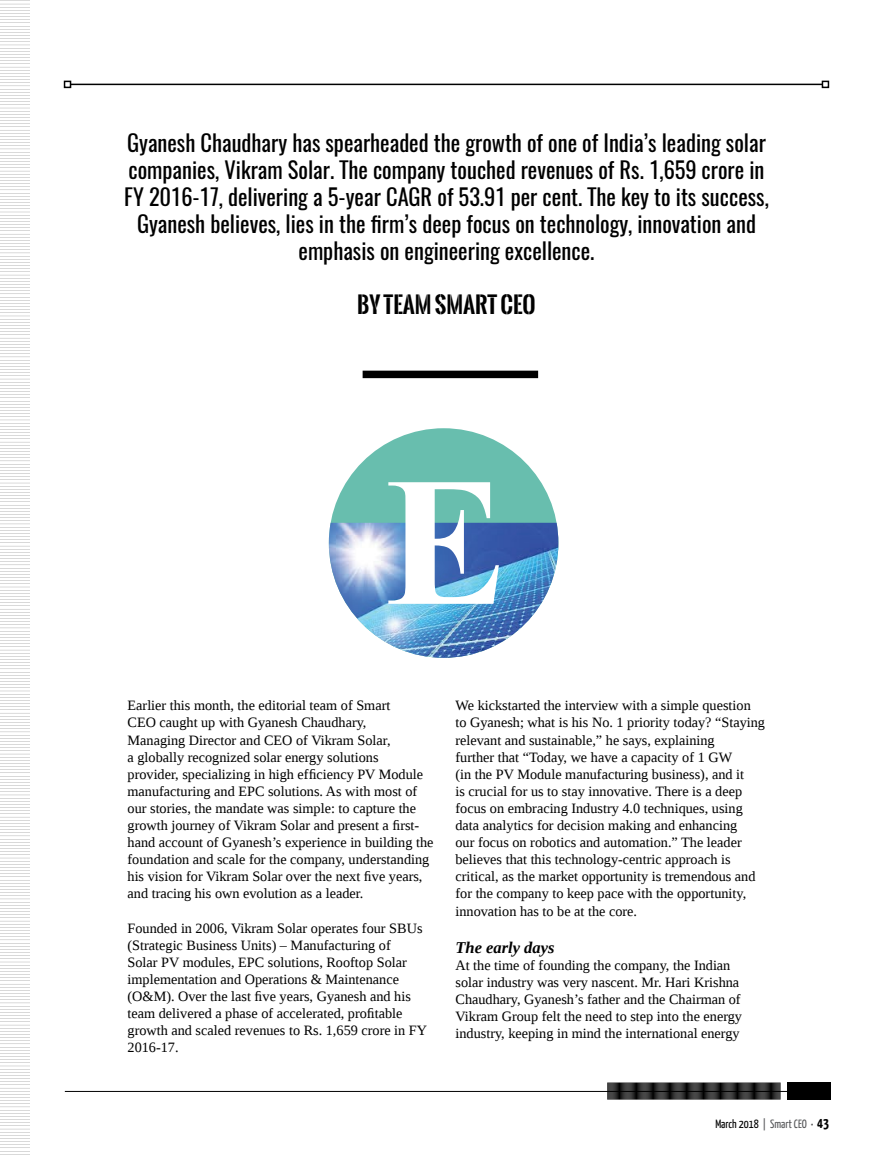
<style>
.page{position:relative;width:893px;height:1157px;background:#fff}
.page>*{position:absolute;margin:0;border:0;box-sizing:border-box;transform-origin:0 0}
.t1{font:22.5px/27px "Oswald";color:#000;text-align:center}
.t2{font:700 22.5px "Oswald Stencil";color:#000}
.t3{font:italic 700 16.5px "Liberation Serif";color:#000}
.t4{font:14.25px/17.1px "Liberation Serif";color:#000}
.t5{font:12px "Yanone Kaffeesatz";color:#58595b}
.s1{color:#000}
.s2{font-weight:700;font-size:15px;color:#000}
</style>
<div class="page">
<hr style="left:65px;top:1091px;width:765px;height:1px;background:#000">
<svg style="left:608px;top:1082px;width:173px;height:17px;background:#323232"></svg>
<div style="left:787px;top:1082px;width:43px;height:17px;background:#000"></div>
<div style="left:329px;top:428px;width:229px;height:230px;background:#68beae;border-radius:50%"></div>
<img style="left:329px;top:523px;width:229px;height:135px">
<svg style="left:0;top:0;width:30px;height:1155px"></svg>
<hr style="left:71px;top:84px;width:751px;height:1px;background:#000">
<div style="left:822px;top:81px;width:7px;height:7px;border:2px solid #000"></div>
<div style="left:64px;top:81px;width:7px;height:7px;border:2px solid #000"></div>
<div style="left:363px;top:371px;width:175px;height:7px;background:#000"></div>
<svg style="left:388px;top:482px;width:111px;height:122px"></svg>
<p class="t1" style="left:124px;top:130px;width:646px">Gyanesh Chaudhary has spearheaded the growth of one of India’s leading solar companies, Vikram Solar. The company touched revenues of Rs. 1,659 crore in FY 2016-17, delivering a 5-year CAGR of 53.91 per cent. The key to its success, Gyanesh believes, lies in the firm’s deep focus on technology, innovation and emphasis on engineering excellence.</p>
<h1 class="t2" style="left:357px;top:288px;width:180px">BY TEAM SMART CEO</h1>
<p class="t4" style="left:128px;top:697px;width:307px">Earlier this month, the editorial team of Smart<br>CEO caught up with Gyanesh Chaudhary,<br>Managing Director and CEO of Vikram Solar,<br>a globally recognized solar energy solutions<br>provider, specializing in high efficiency PV Module manufacturing and EPC solutions. As with most of our stories, the mandate was simple: to capture the growth journey of Vikram Solar and present a first&shy;hand account of Gyanesh’s experience in building the foundation and scale for the company, understanding his vision for Vikram Solar over the next five years, and tracing his own evolution as a leader.</p>
<p class="t4" style="left:128px;top:919px;width:301px">Founded in 2006, Vikram Solar operates four SBUs (Strategic Business Units) – Manufacturing of<br>Solar PV modules, EPC solutions, Rooftop Solar implementation and Operations &amp; Maintenance (O&amp;M). Over the last five years, Gyanesh and his team delivered a phase of accelerated, profitable growth and scaled revenues to Rs. 1,659 crore in FY 2016-17.</p>
<p class="t4" style="left:455px;top:697px;width:311px">We kickstarted the interview with a simple question to Gyanesh; what is his No. 1 priority today? “Staying relevant and sustainable,” he says, explaining<br>further that “Today, we have a capacity of 1 GW<br>(in the PV Module manufacturing business), and it<br>is crucial for us to stay innovative. There is a deep focus on embracing Industry 4.0 techniques, using data analytics for decision making and enhancing<br>our focus on robotics and automation.” The leader believes that this technology-centric approach is critical, as the market opportunity is tremendous and for the company to keep pace with the opportunity, innovation has to be at the core.</p>
<p class="t3" style="left:455px;top:936px;width:100px">The early days</p>
<p class="t4" style="left:455px;top:956px;width:288px">At the time of founding the company, the Indian solar industry was very nascent. Mr. Hari Krishna Chaudhary, Gyanesh’s father and the Chairman of Vikram Group felt the need to step into the energy industry, keeping in mind the international energy</p>
<p class="t5" style="left:715px;top:1116px;width:115px"><span class="s1">March 2018</span> | Smart CEO • <span class="s2">43</span></p>
</div>
